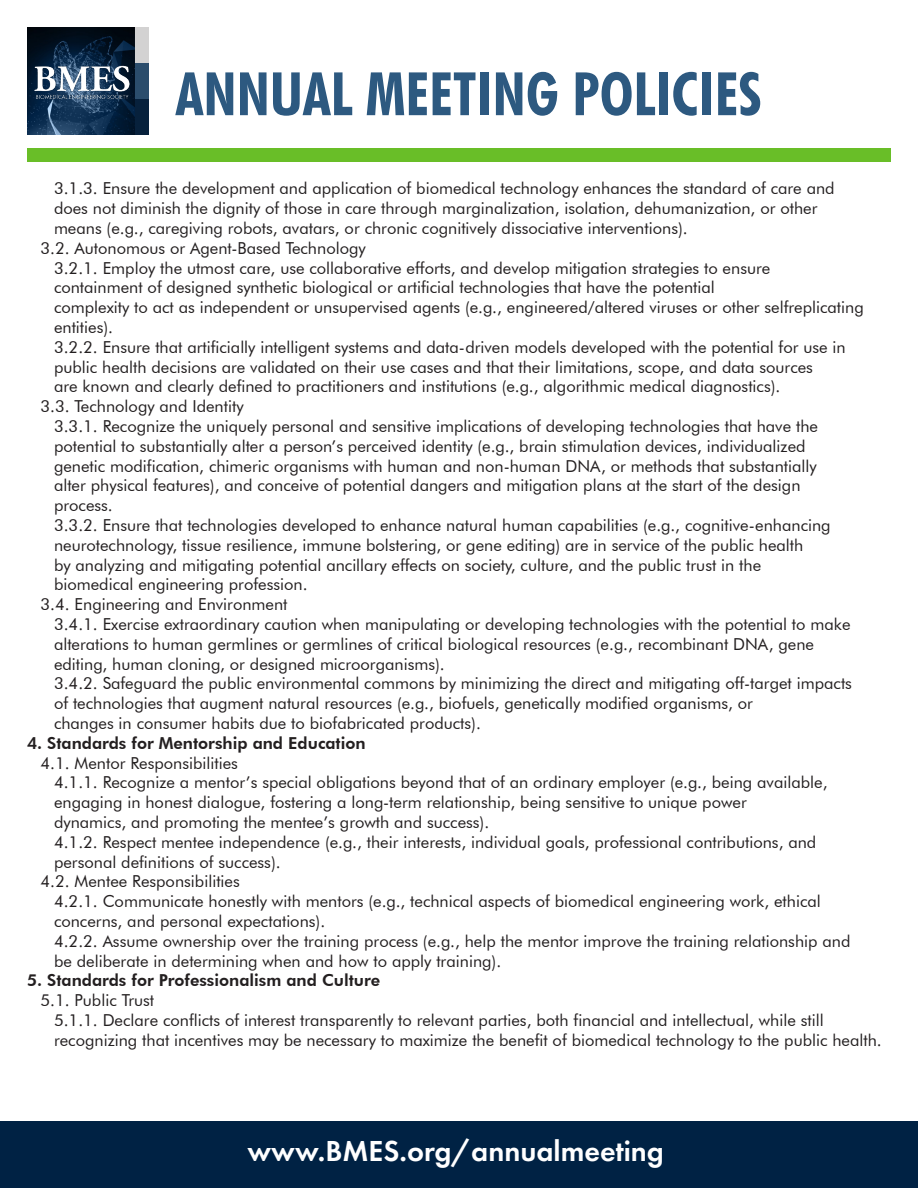
<style>
.page{position:relative;width:918px;height:1188px;background:#fff}
.page>*{position:absolute;margin:0;border:0;box-sizing:border-box;transform-origin:0 0}
.t1{font:700 condensed 60px "Futura BT";color:#2d5980}
.t2{font:600 30px "Futura PT";color:#fff}
.t3{font:16.5px/19.8px "Futura BT";color:#231f20}
.t4{font:800 16.5px "Futura BT";color:#231f20}
</style>
<div class="page">
<div style="left:0;top:1121px;width:918px;height:67px;background:#024"></div>
<div style="left:27px;top:27px;width:121px;height:36px;background:#d3d2d2"></div>
<div style="left:27px;top:63px;width:121px;height:36px;background:#2b4d6c"></div>
<div style="left:27px;top:99px;width:121px;height:36px;background:#07213c"></div>
<img style="left:27px;top:27px;width:108px;height:108px">
<div style="left:27px;top:148px;width:864px;height:14px;background:#69be28"></div>
<img style="left:33px;top:60px;width:98px;height:42px">
<p class="t1" style="left:176px;top:57px;width:588px">ANNUAL MEETING POLICIES</p>
<p class="t3" style="left:54px;top:178px;width:782px">3.1.3. Ensure the development and application of biomedical technology enhances the standard of care and</p>
<p class="t3" style="left:54px;top:198px;width:765px">does not diminish the dignity of those in care through marginalization, isolation, dehumanization, or other</p>
<p class="t3" style="left:54px;top:218px;width:635px">means (e.g., caregiving robots, avatars, or chronic cognitively dissociative interventions).</p>
<p class="t3" style="left:41px;top:238px;width:327px">3.2. Autonomous or Agent-Based Technology</p>
<p class="t3" style="left:54px;top:258px;width:718px">3.2.1. Employ the utmost care, use collaborative efforts, and develop mitigation strategies to ensure</p>
<p class="t3" style="left:54px;top:277px;width:662px">containment of designed synthetic biological or artificial technologies that have the potential</p>
<p class="t3" style="left:54px;top:297px;width:811px">complexity to act as independent or unsupervised agents (e.g., engineered/altered viruses or other selfreplicating</p>
<p class="t3" style="left:54px;top:317px;width:61px">entities).</p>
<p class="t3" style="left:54px;top:337px;width:793px">3.2.2. Ensure that artificially intelligent systems and data-driven models developed with the potential for use in</p>
<p class="t3" style="left:54px;top:357px;width:760px">public health decisions are validated on their use cases and that their limitations, scope, and data sources</p>
<p class="t3" style="left:54px;top:376px;width:728px">are known and clearly defined to practitioners and institutions (e.g., algorithmic medical diagnostics).</p>
<p class="t3" style="left:41px;top:396px;width:205px">3.3. Technology and Identity</p>
<p class="t3" style="left:54px;top:416px;width:766px">3.3.1. Recognize the uniquely personal and sensitive implications of developing technologies that have the</p>
<p class="t3" style="left:54px;top:436px;width:753px">potential to substantially alter a person’s perceived identity (e.g., brain stimulation devices, individualized</p>
<p class="t3" style="left:54px;top:456px;width:764px">genetic modification, chimeric organisms with human and non-human DNA, or methods that substantially</p>
<p class="t3" style="left:54px;top:475px;width:748px">alter physical features), and conceive of potential dangers and mitigation plans at the start of the design</p>
<p class="t3" style="left:54px;top:495px;width:60px">process.</p>
<p class="t3" style="left:54px;top:515px;width:778px">3.3.2. Ensure that technologies developed to enhance natural human capabilities (e.g., cognitive-enhancing</p>
<p class="t3" style="left:54px;top:535px;width:751px">neurotechnology, tissue resilience, immune bolstering, or gene editing) are in service of the public health</p>
<p class="t3" style="left:54px;top:555px;width:709px">by analyzing and mitigating potential ancillary effects on society, culture, and the public trust in the</p>
<p class="t3" style="left:54px;top:574px;width:255px">biomedical engineering profession.</p>
<p class="t3" style="left:41px;top:594px;width:249px">3.4. Engineering and Environment</p>
<p class="t3" style="left:54px;top:614px;width:798px">3.4.1. Exercise extraordinary caution when manipulating or developing technologies with the potential to make</p>
<p class="t3" style="left:54px;top:634px;width:762px">alterations to human germlines or germlines of critical biological resources (e.g., recombinant DNA, gene</p>
<p class="t3" style="left:54px;top:654px;width:392px">editing, human cloning, or designed microorganisms).</p>
<p class="t3" style="left:54px;top:673px;width:800px">3.4.2. Safeguard the public environmental commons by minimizing the direct and mitigating off-target impacts</p>
<p class="t3" style="left:54px;top:693px;width:701px">of technologies that augment natural resources (e.g., biofuels, genetically modified organisms, or</p>
<p class="t3" style="left:54px;top:713px;width:428px">changes in consumer habits due to biofabricated products).</p>
<p class="t4" style="left:27px;top:733px;width:340px">4. Standards for Mentorship and Education</p>
<p class="t3" style="left:41px;top:753px;width:199px">4.1. Mentor Responsibilities</p>
<p class="t3" style="left:54px;top:772px;width:775px">4.1.1. Recognize a mentor’s special obligations beyond that of an ordinary employer (e.g., being available,</p>
<p class="t3" style="left:54px;top:792px;width:694px">engaging in honest dialogue, fostering a long-term relationship, being sensitive to unique power</p>
<p class="t3" style="left:54px;top:812px;width:437px">dynamics, and promoting the mentee’s growth and success).</p>
<p class="t3" style="left:54px;top:832px;width:764px">4.1.2. Respect mentee independence (e.g., their interests, individual goals, professional contributions, and</p>
<p class="t3" style="left:54px;top:852px;width:228px">personal definitions of success).</p>
<p class="t3" style="left:41px;top:871px;width:201px">4.2. Mentee Responsibilities</p>
<p class="t3" style="left:54px;top:891px;width:768px">4.2.1. Communicate honestly with mentors (e.g., technical aspects of biomedical engineering work, ethical</p>
<p class="t3" style="left:54px;top:911px;width:273px">concerns, and personal expectations).</p>
<p class="t3" style="left:54px;top:931px;width:798px">4.2.2. Assume ownership over the training process (e.g., help the mentor improve the training relationship and</p>
<p class="t3" style="left:54px;top:951px;width:449px">be deliberate in determining when and how to apply training).</p>
<p class="t4" style="left:27px;top:970px;width:355px">5. Standards for Professionalism and Culture</p>
<p class="t3" style="left:41px;top:990px;width:115px">5.1. Public Trust</p>
<p class="t3" style="left:54px;top:1010px;width:829px">5.1.1. Declare conflicts of interest transparently to relevant parties, both financial and intellectual, while still recognizing that incentives may be necessary to maximize the benefit of biomedical technology to the public health.</p>
<p class="t2" style="left:248px;top:1132px;width:418px">www.BMES.org/annualmeeting</p>
</div>
